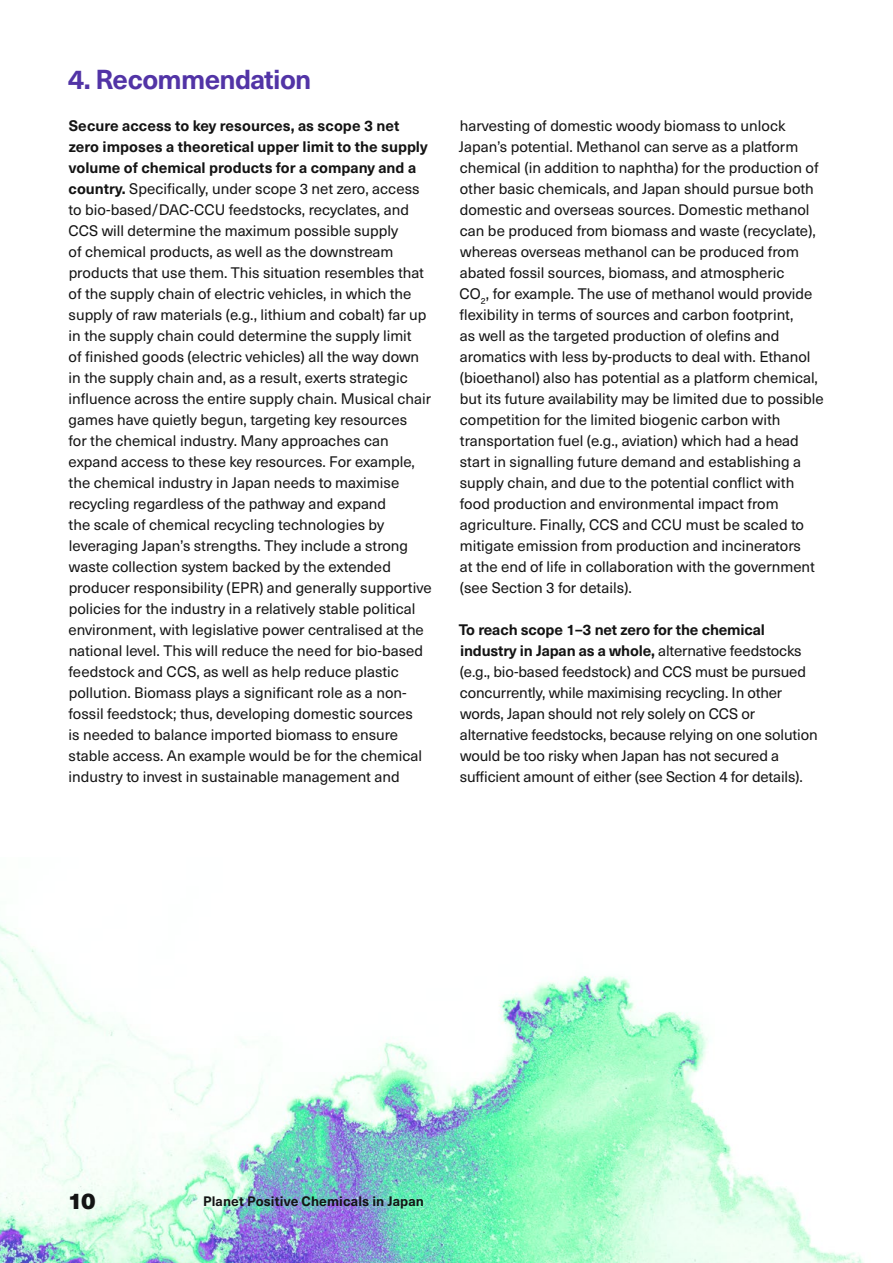
<style>
.page{position:relative;width:893px;height:1263px;background:#fff}
.page>*{position:absolute;margin:0;border:0;box-sizing:border-box;transform-origin:0 0}
.t1{font:700 27px "Neue Haas Unica W1 G";letter-spacing:-.025em;color:#5234a6}
.t2{font:900 22.5px "Neue Haas Unica W1 G";color:#141414}
.t3{font:15px/21px "Neue Haas Unica W1 G";color:#141414}
.t4{font:700 13.5px "Neue Haas Unica W1 G";letter-spacing:.005em;color:#141414}
.s1{font-weight:700}
</style>
<div class="page">
<img style="left:0;top:924px;width:863px;height:339px">
<h1 class="t1" style="left:68px;top:59px;width:245px">4. Recommendation</h1>
<p class="t3" style="left:68px;top:114px;width:365px"><span class="s1">Secure access to key resources, as scope 3 net zero imposes a theoretical upper limit to the supply volume of chemical products for a company and a country.</span> Specifically, under scope 3 net zero, access to bio-based/DAC-CCU feedstocks, recyclates, and CCS will determine the maximum possible supply<br>of chemical products, as well as the downstream products that use them. This situation resembles that of the supply chain of electric vehicles, in which the supply of raw materials (e.g., lithium and cobalt) far up in the supply chain could determine the supply limit<br>of finished goods (electric vehicles) all the way down in the supply chain and, as a result, exerts strategic influence across the entire supply chain. Musical chair games have quietly begun, targeting key resources<br>for the chemical industry. Many approaches can expand access to these key resources. For example, the chemical industry in Japan needs to maximise recycling regardless of the pathway and expand<br>the scale of chemical recycling technologies by leveraging Japan’s strengths. They include a strong waste collection system backed by the extended producer responsibility (EPR) and generally supportive policies for the industry in a relatively stable political environment, with legislative power centralised at the national level. This will reduce the need for bio-based feedstock and CCS, as well as help reduce plastic pollution. Biomass plays a significant role as a non&shy;fossil feedstock; thus, developing domestic sources<br>is needed to balance imported biomass to ensure stable access. An example would be for the chemical industry to invest in sustainable management and</p>
<p class="t3" style="left:459px;top:114px;width:366px">harvesting of domestic woody biomass to unlock Japan’s potential. Methanol can serve as a platform chemical (in addition to naphtha) for the production of other basic chemicals, and Japan should pursue both domestic and overseas sources. Domestic methanol can be produced from biomass and waste (recyclate), whereas overseas methanol can be produced from abated fossil sources, biomass, and atmospheric<br>CO<sub>2</sub>, for example. The use of methanol would provide flexibility in terms of sources and carbon footprint,<br>as well as the targeted production of olefins and aromatics with less by-products to deal with. Ethanol (bioethanol) also has potential as a platform chemical, but its future availability may be limited due to possible competition for the limited biogenic carbon with transportation fuel (e.g., aviation) which had a head start in signalling future demand and establishing a supply chain, and due to the potential conflict with food production and environmental impact from agriculture. Finally, CCS and CCU must be scaled to mitigate emission from production and incinerators<br>at the end of life in collaboration with the government (see Section 3 for details).</p>
<p class="t3" style="left:459px;top:618px;width:360px"><span class="s1">To reach scope 1–3 net zero for the chemical industry in Japan as a whole,</span> alternative feedstocks (e.g., bio-based feedstock) and CCS must be pursued concurrently, while maximising recycling. In other words, Japan should not rely solely on CCS or alternative feedstocks, because relying on one solution would be too risky when Japan has not secured a sufficient amount of either (see Section 4 for details).</p>
<h2 class="t2" style="left:68px;top:1183px;width:29px">10</h2>
<p class="t4" style="left:203px;top:1191px;width:222px">Planet Positive Chemicals in Japan</p>
</div>
